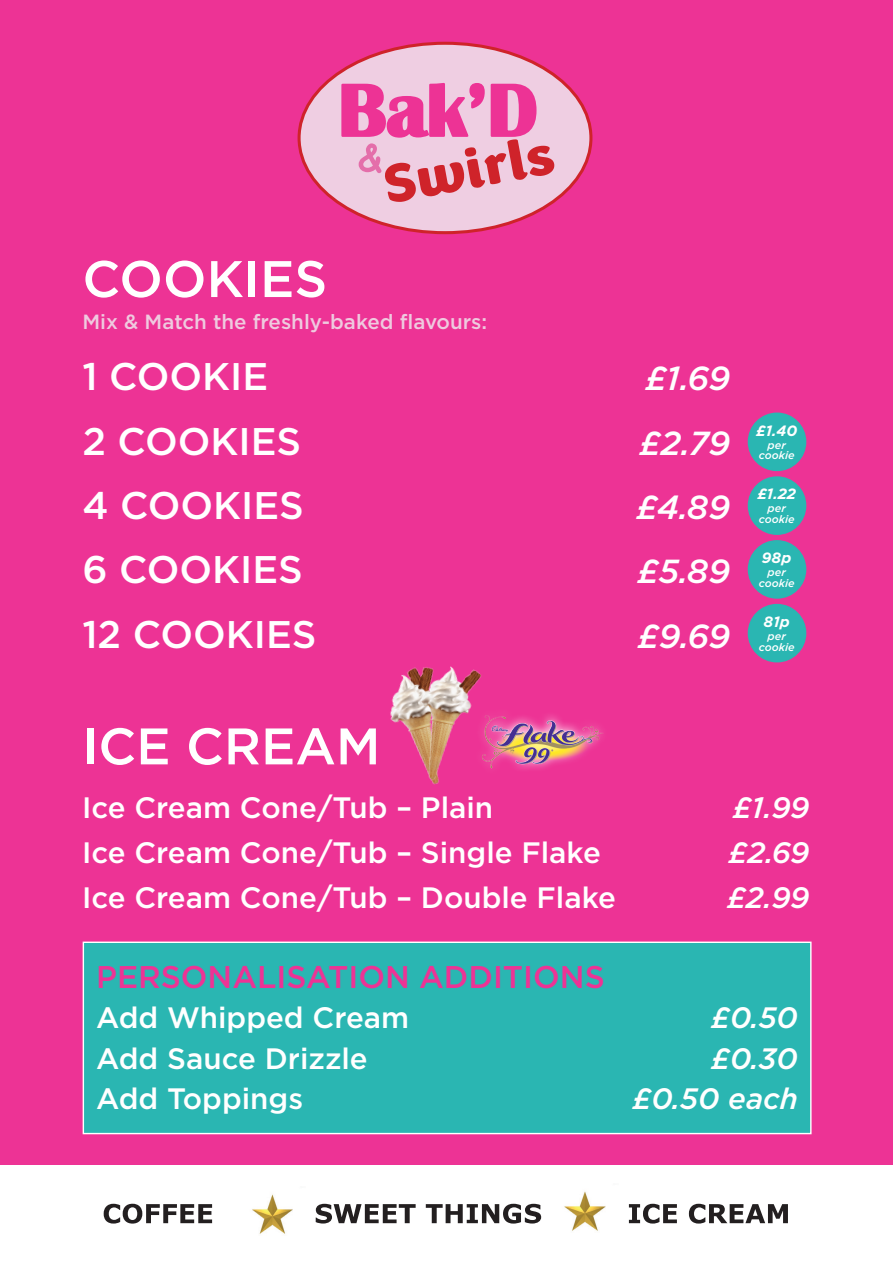
<style>
.page{position:relative;width:893px;height:1264px;background:#fff}
.page>*{position:absolute;margin:0;border:0;box-sizing:border-box;transform-origin:0 0}
.t1{font:700 76.5px "Britannic";color:#ed3395}
.t2{font:500 51.3px "Gotham";color:#fff}
.t3{font:500 38.4px "Gotham";color:#fff}
.t4{font:italic 500 33.3px "Gotham";letter-spacing:-.01em;color:#fff}
.t5{font:500 31.35px "Gotham";color:#ed3395}
.t6{font:500 29.55px "Gotham";color:#fff}
.t7{font:italic 500 29.55px "Gotham";color:#fff}
.t8{font:500 20.55px "Gotham";color:#efcadf}
.t9{font:italic 700 14.85px "Gotham";color:#fff}
.t10{font:italic 500 10.8px/10.8px "Gotham";color:#fff;text-align:center}
</style>
<div class="page">
<div style="left:0;top:0;width:892px;height:1164px;background:#ed3395"></div>
<div style="left:299px;top:43px;width:292px;height:190px;background:#efcee2;border-radius:50%"></div>
<svg style="left:341px;top:83px;width:213px;height:119px"></svg>
<div style="left:83px;top:942px;width:727px;height:191px;background:#2ab6b2"></div>
<div style="left:83px;top:941px;width:728px;height:193px;border:1px solid #fff"></div>
<div style="left:748px;top:413px;width:57px;height:57px;background:#2ab6b2;border-radius:50%"></div>
<div style="left:747px;top:412px;width:59px;height:59px;border:2px solid #2ab6b2;border-radius:50%"></div>
<div style="left:748px;top:477px;width:57px;height:57px;background:#2ab6b2;border-radius:50%"></div>
<div style="left:747px;top:476px;width:59px;height:59px;border:2px solid #2ab6b2;border-radius:50%"></div>
<div style="left:748px;top:541px;width:57px;height:57px;background:#2ab6b2;border-radius:50%"></div>
<div style="left:747px;top:540px;width:59px;height:59px;border:2px solid #2ab6b2;border-radius:50%"></div>
<div style="left:748px;top:604px;width:57px;height:58px;background:#2ab6b2;border-radius:50%"></div>
<div style="left:747px;top:604px;width:59px;height:58px;border:2px solid #2ab6b2;border-radius:50%"></div>
<img style="left:390px;top:666px;width:91px;height:119px">
<div style="left:474px;top:708px;width:134px;height:68px;background:#ed3395"></div>
<img style="left:482px;top:715px;width:122px;height:54px">
<svg style="left:104px;top:1203px;width:108px;height:20px"></svg>
<svg style="left:316px;top:1203px;width:99px;height:20px"></svg>
<svg style="left:426px;top:1203px;width:115px;height:20px"></svg>
<svg style="left:629px;top:1203px;width:48px;height:20px"></svg>
<svg style="left:688px;top:1203px;width:100px;height:20px"></svg>
<img style="left:252px;top:1194px;width:41px;height:40px">
<img style="left:564px;top:1191px;width:42px;height:40px">
<h1 class="t1" style="left:338px;top:67px;width:201px">Bak’D</h1>
<h2 class="t2" style="left:82px;top:245px;width:246px">COOKIES</h2>
<p class="t8" style="left:82px;top:308px;width:406px">Mix &amp; Match the freshly-baked flavours:</p>
<p class="t3" style="left:82px;top:351px;width:187px">1 COOKIE</p>
<p class="t4" style="left:645px;top:357px;width:86px">£1.69</p>
<p class="t3" style="left:82px;top:416px;width:220px">2 COOKIES</p>
<p class="t4" style="left:639px;top:421px;width:92px">£2.79</p>
<p class="t3" style="left:82px;top:480px;width:223px">4 COOKIES</p>
<p class="t4" style="left:636px;top:485px;width:95px">£4.89</p>
<p class="t3" style="left:82px;top:545px;width:222px">6 COOKIES</p>
<p class="t4" style="left:637px;top:550px;width:94px">£5.89</p>
<p class="t3" style="left:82px;top:609px;width:235px">12 COOKIES</p>
<p class="t4" style="left:637px;top:614px;width:94px">£9.69</p>
<p class="t9" style="left:756px;top:420px;width:42px">£1.40</p>
<p class="t10" style="left:758px;top:439px;width:37px">per cookie</p>
<p class="t9" style="left:757px;top:484px;width:40px">£1.22</p>
<p class="t10" style="left:758px;top:503px;width:37px">per cookie</p>
<p class="t9" style="left:762px;top:548px;width:31px">98p</p>
<p class="t10" style="left:758px;top:567px;width:37px">per cookie</p>
<p class="t9" style="left:763px;top:612px;width:28px">81p</p>
<p class="t10" style="left:758px;top:630px;width:37px">per cookie</p>
<h2 class="t2" style="left:82px;top:712px;width:300px">ICE CREAM</h2>
<p class="t6" style="left:82px;top:788px;width:412px">Ice Cream Cone/Tub – Plain</p>
<p class="t7" style="left:733px;top:788px;width:78px">£1.99</p>
<p class="t6" style="left:82px;top:833px;width:520px">Ice Cream Cone/Tub – Single Flake</p>
<p class="t7" style="left:728px;top:833px;width:82px">£2.69</p>
<p class="t6" style="left:82px;top:878px;width:535px">Ice Cream Cone/Tub – Double Flake</p>
<p class="t7" style="left:727px;top:878px;width:84px">£2.99</p>
<p class="t5" style="left:96px;top:956px;width:510px">PERSONALISATION ADDITIONS</p>
<p class="t6" style="left:96px;top:998px;width:314px">Add Whipped Cream</p>
<p class="t7" style="left:711px;top:998px;width:88px">£0.50</p>
<p class="t6" style="left:96px;top:1039px;width:273px">Add Sauce Drizzle</p>
<p class="t7" style="left:711px;top:1039px;width:88px">£0.30</p>
<p class="t6" style="left:96px;top:1079px;width:208px">Add Toppings</p>
<p class="t7" style="left:632px;top:1079px;width:167px">£0.50 each</p>
</div>
